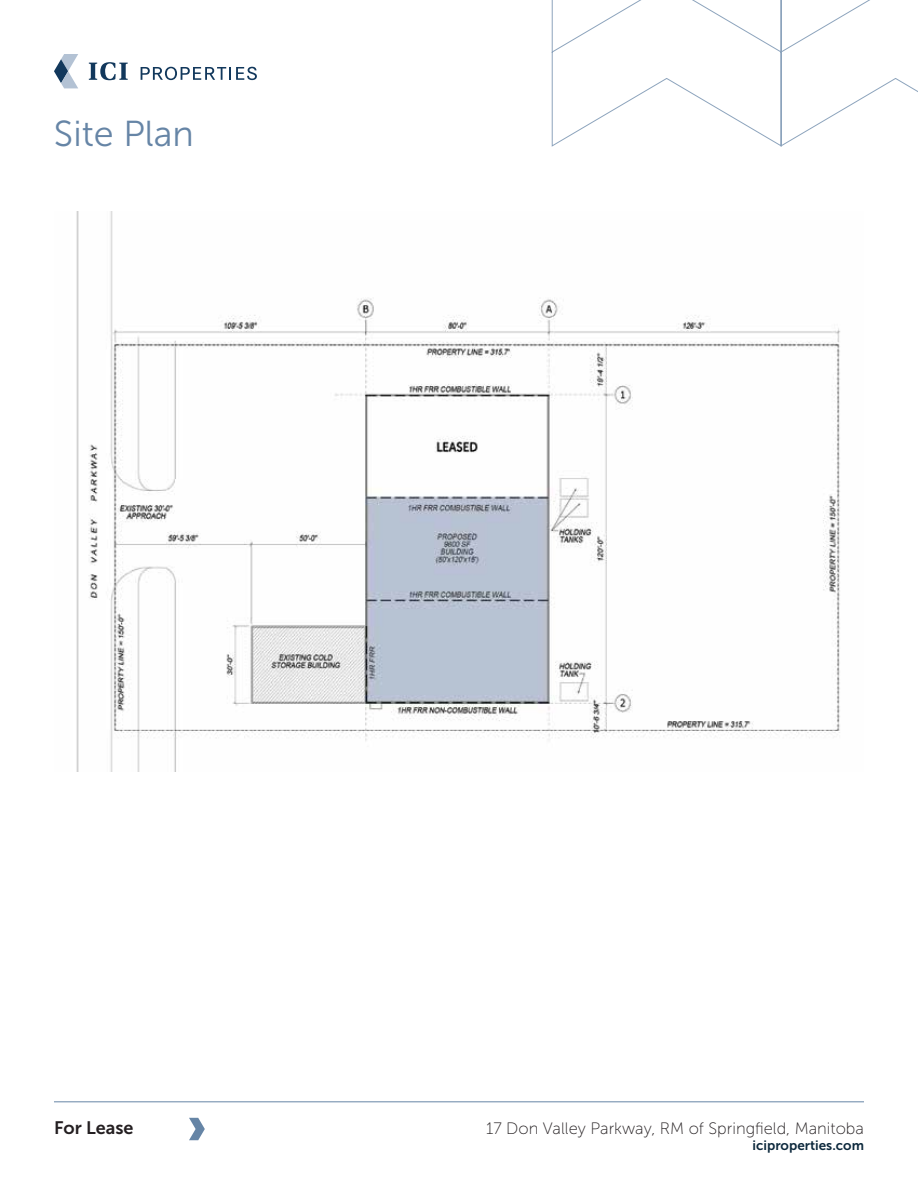
<style>
.page{position:relative;width:918px;height:1188px;background:#fff}
.page>*{position:absolute;margin:0;border:0;box-sizing:border-box;transform-origin:0 0}
.t1{font:36px "Museo Sans 300";color:#6685a6}
.t2{font:18px "Museo Sans 700";color:#241f21}
.t3{font:16.5px "Museo Sans 100";color:#241f21}
.t4{font:13.5px "Museo Sans 700";color:#0d293d}
</style>
<div class="page">
<svg style="left:552px;top:0;width:366px;height:147px"></svg>
<hr style="left:54px;top:1102px;width:810px;height:1px;background:#6685a6">
<svg style="left:189px;top:1118px;width:16px;height:22px"></svg>
<svg style="left:54px;top:54px;width:24px;height:34px"></svg>
<svg style="left:89px;top:62px;width:39px;height:18px"></svg>
<svg style="left:141px;top:67px;width:116px;height:13px"></svg>
<img style="left:76px;top:212px;width:764px;height:559px">
<h1 class="t1" style="left:54px;top:114px;width:141px">Site Plan</h1>
<p class="t2" style="left:54px;top:1118px;width:81px">For Lease</p>
<p class="t3" style="left:486px;top:1120px;width:379px">17 Don Valley Parkway, RM of Springfield, Manitoba</p>
<p class="t4" style="left:753px;top:1138px;width:113px">iciproperties.com</p>
</div>
